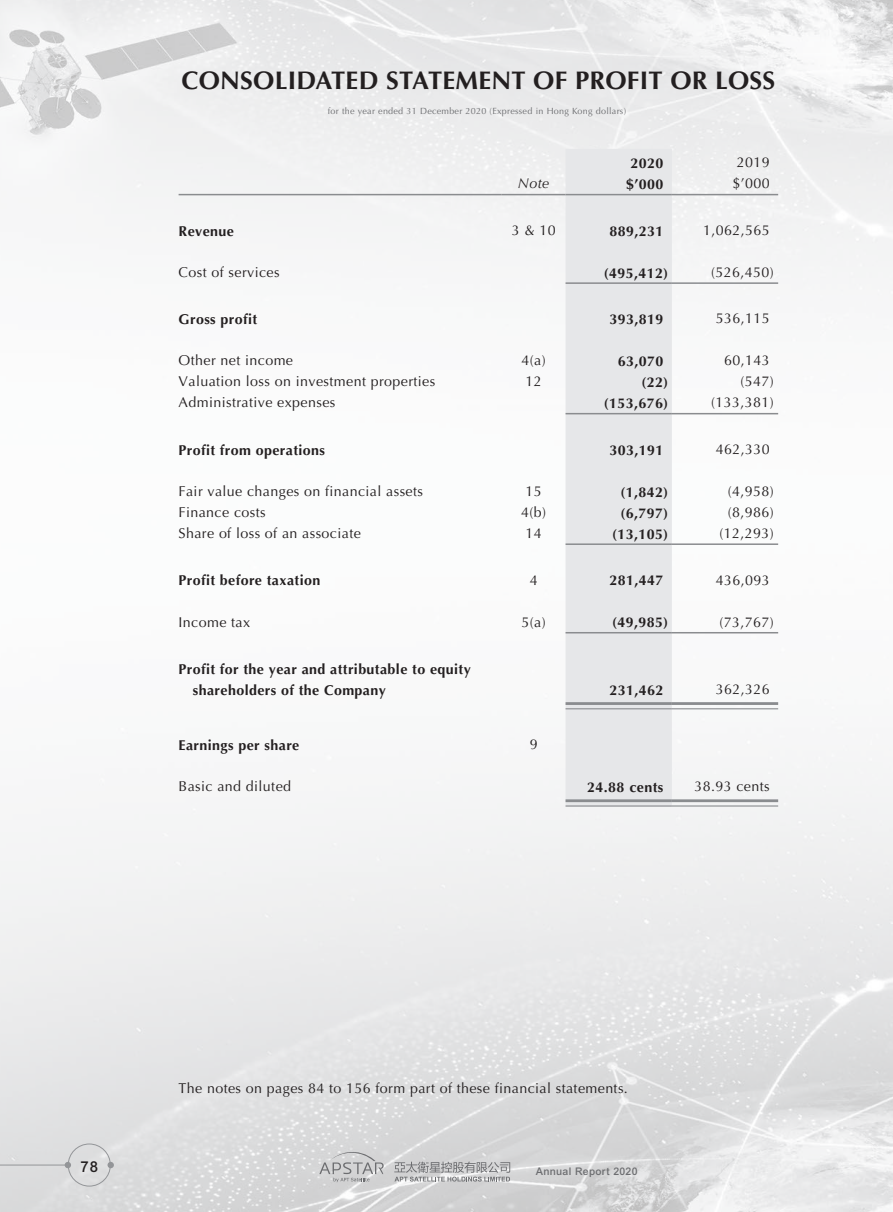
<style>
.page{position:relative;width:893px;height:1212px;background:#fff}
.page>*{position:absolute;margin:0;border:0;box-sizing:border-box;transform-origin:0 0}
.t1{font:700 25.5px "Optima LT Std";letter-spacing:.01em;color:#231f20}
.t2{font:500 15px "Arial MT Std";color:#231f20}
._50_Table_txt{font:14.25px "Optima LT Std";letter-spacing:.03em;color:#231f20}
._50_Table_txt-2{font:700 14.25px/21px "Optima LT Std";letter-spacing:.03em;color:#231f20}
._00_txt{font:14.25px "Optima LT Std";letter-spacing:.03em;color:#231f20}
._50_Table_txt-3{font:italic 14.25px "Optima LT Std";color:#231f20}
.t3{font:500 10.5px "Arial MT Std";letter-spacing:.03em;color:#6c6d70}
.t4{font:9px "Optima LT Std";letter-spacing:.03em;color:#6c6d70}
</style>
<div class="page">
<img style="left:0;top:0;width:892px;height:1212px">
<svg style="left:319px;top:1151px;width:65px;height:31px;background:#c5c6c7"></svg>
<svg style="left:394px;top:1161px;width:116px;height:20px;background:#bababc"></svg>
<div style="left:68px;top:1143px;width:43px;height:43px;border:1px solid #939598;border-radius:50%"></div>
<svg style="left:65px;top:1162px;width:6px;height:6px"></svg>
<svg style="left:108px;top:1162px;width:6px;height:6px"></svg>
<hr style="left:0;top:1165px;width:67px;height:1px;background:#939598">
<div style="left:566px;top:149px;width:106px;height:658px;background:#e6e7e9"></div>
<hr style="left:179px;top:194px;width:323px;height:1px;background:#8a8c8f">
<hr style="left:502px;top:194px;width:64px;height:1px;background:#8a8c8f">
<hr style="left:566px;top:194px;width:106px;height:1px;background:#8a8c8f">
<hr style="left:672px;top:194px;width:106px;height:1px;background:#8a8c8f">
<hr style="left:566px;top:282px;width:106px;height:2px;background:#8a8c8f">
<hr style="left:672px;top:282px;width:106px;height:2px;background:#8a8c8f">
<hr style="left:566px;top:413px;width:106px;height:1px;background:#8a8c8f">
<hr style="left:672px;top:413px;width:106px;height:1px;background:#8a8c8f">
<hr style="left:566px;top:543px;width:106px;height:2px;background:#8a8c8f">
<hr style="left:672px;top:543px;width:106px;height:2px;background:#8a8c8f">
<hr style="left:566px;top:632px;width:106px;height:1px;background:#8a8c8f">
<hr style="left:672px;top:632px;width:106px;height:1px;background:#8a8c8f">
<hr style="left:566px;top:702px;width:106px;height:3px;background:#8a8c8f">
<hr style="left:566px;top:708px;width:106px;height:1px;background:#8a8c8f">
<hr style="left:672px;top:702px;width:106px;height:3px;background:#8a8c8f">
<hr style="left:672px;top:708px;width:106px;height:1px;background:#8a8c8f">
<hr style="left:566px;top:799px;width:106px;height:3px;background:#8a8c8f">
<hr style="left:566px;top:805px;width:106px;height:1px;background:#8a8c8f">
<hr style="left:672px;top:799px;width:106px;height:3px;background:#8a8c8f">
<hr style="left:672px;top:805px;width:106px;height:1px;background:#8a8c8f">
<h1 class="t1" style="left:181px;top:66px;width:595px">CONSOLIDATED STATEMENT OF PROFIT OR LOSS</h1>
<p class="t4" style="left:328px;top:105px;width:300px">for the year ended 31 December 2020 (Expressed in Hong Kong dollars)</p>
<p class="_50_Table_txt-2" style="left:630px;top:153px;width:34px">2020</p>
<p class="_50_Table_txt" style="left:737px;top:154px;width:34px">2019</p>
<p class="_50_Table_txt-3" style="left:518px;top:175px;width:33px">Note</p>
<p class="_50_Table_txt-2" style="left:626px;top:174px;width:39px">$’000</p>
<p class="_50_Table_txt" style="left:732px;top:175px;width:39px">$’000</p>
<p class="_50_Table_txt-2" style="left:179px;top:220px;width:57px">Revenue</p>
<p class="_50_Table_txt" style="left:512px;top:222px;width:45px">3 &amp; 10</p>
<p class="_50_Table_txt-2" style="left:609px;top:220px;width:55px">889,231</p>
<p class="_50_Table_txt" style="left:703px;top:222px;width:68px">1,062,565</p>
<p class="_50_Table_txt" style="left:179px;top:264px;width:103px">Cost of services</p>
<p class="_50_Table_txt-2" style="left:604px;top:262px;width:66px">(495,412)</p>
<p class="_50_Table_txt" style="left:711px;top:264px;width:64px">(526,450)</p>
<p class="_50_Table_txt-2" style="left:179px;top:309px;width:80px">Gross profit</p>
<p class="_50_Table_txt-2" style="left:609px;top:309px;width:55px">393,819</p>
<p class="_50_Table_txt" style="left:716px;top:310px;width:55px">536,115</p>
<p class="_50_Table_txt" style="left:179px;top:352px;width:116px">Other net income</p>
<p class="_50_Table_txt" style="left:522px;top:352px;width:26px">4(a)</p>
<p class="_50_Table_txt-2" style="left:618px;top:351px;width:47px">63,070</p>
<p class="_50_Table_txt" style="left:724px;top:352px;width:47px">60,143</p>
<p class="_50_Table_txt" style="left:179px;top:373px;width:258px">Valuation loss on investment properties</p>
<p class="_50_Table_txt" style="left:526px;top:373px;width:18px">12</p>
<p class="_50_Table_txt-2" style="left:642px;top:372px;width:28px">(22)</p>
<p class="_50_Table_txt" style="left:740px;top:373px;width:35px">(547)</p>
<p class="_50_Table_txt" style="left:179px;top:394px;width:158px">Administrative expenses</p>
<p class="_50_Table_txt-2" style="left:604px;top:393px;width:66px">(153,676)</p>
<p class="_50_Table_txt" style="left:711px;top:394px;width:64px">(133,381)</p>
<p class="_50_Table_txt-2" style="left:179px;top:439px;width:148px">Profit from operations</p>
<p class="_50_Table_txt-2" style="left:609px;top:439px;width:55px">303,191</p>
<p class="_50_Table_txt" style="left:716px;top:441px;width:55px">462,330</p>
<p class="_50_Table_txt" style="left:179px;top:483px;width:246px">Fair value changes on financial assets</p>
<p class="_50_Table_txt" style="left:526px;top:483px;width:18px">15</p>
<p class="_50_Table_txt-2" style="left:621px;top:481px;width:49px">(1,842)</p>
<p class="_50_Table_txt" style="left:728px;top:483px;width:47px">(4,958)</p>
<p class="_50_Table_txt" style="left:179px;top:504px;width:89px">Finance costs</p>
<p class="_50_Table_txt" style="left:521px;top:504px;width:26px">4(b)</p>
<p class="_50_Table_txt-2" style="left:621px;top:502px;width:49px">(6,797)</p>
<p class="_50_Table_txt" style="left:728px;top:504px;width:47px">(8,986)</p>
<p class="_50_Table_txt" style="left:179px;top:525px;width:184px">Share of loss of an associate</p>
<p class="_50_Table_txt" style="left:526px;top:525px;width:18px">14</p>
<p class="_50_Table_txt-2" style="left:612px;top:523px;width:57px">(13,105)</p>
<p class="_50_Table_txt" style="left:719px;top:525px;width:56px">(12,293)</p>
<p class="_50_Table_txt-2" style="left:179px;top:570px;width:143px">Profit before taxation</p>
<p class="_50_Table_txt" style="left:530px;top:571px;width:9px">4</p>
<p class="_50_Table_txt-2" style="left:609px;top:570px;width:55px">281,447</p>
<p class="_50_Table_txt" style="left:716px;top:571px;width:55px">436,093</p>
<p class="_50_Table_txt" style="left:179px;top:613px;width:73px">Income tax</p>
<p class="_50_Table_txt" style="left:522px;top:613px;width:26px">5(a)</p>
<p class="_50_Table_txt-2" style="left:612px;top:612px;width:57px">(49,985)</p>
<p class="_50_Table_txt" style="left:719px;top:613px;width:56px">(73,767)</p>
<p class="_50_Table_txt-2" style="left:193px;top:658px;width:279px;text-indent:-14px">Profit for the year and attributable to equity shareholders of the Company</p>
<p class="_50_Table_txt-2" style="left:609px;top:679px;width:55px">231,462</p>
<p class="_50_Table_txt" style="left:716px;top:681px;width:55px">362,326</p>
<p class="_50_Table_txt-2" style="left:179px;top:735px;width:122px">Earnings per share</p>
<p class="_50_Table_txt" style="left:530px;top:736px;width:9px">9</p>
<p class="_50_Table_txt" style="left:179px;top:778px;width:114px">Basic and diluted</p>
<p class="_50_Table_txt-2" style="left:587px;top:777px;width:78px">24.88 cents</p>
<p class="_50_Table_txt" style="left:694px;top:778px;width:77px">38.93 cents</p>
<p class="t2" style="left:81px;top:1157px;width:19px">78</p>
<p class="_00_txt" style="left:179px;top:1080px;width:451px">The notes on pages 84 to 156 form part of these financial statements.</p>
<p class="t3" style="left:536px;top:1165px;width:103px">Annual Report 2020</p>
</div>
